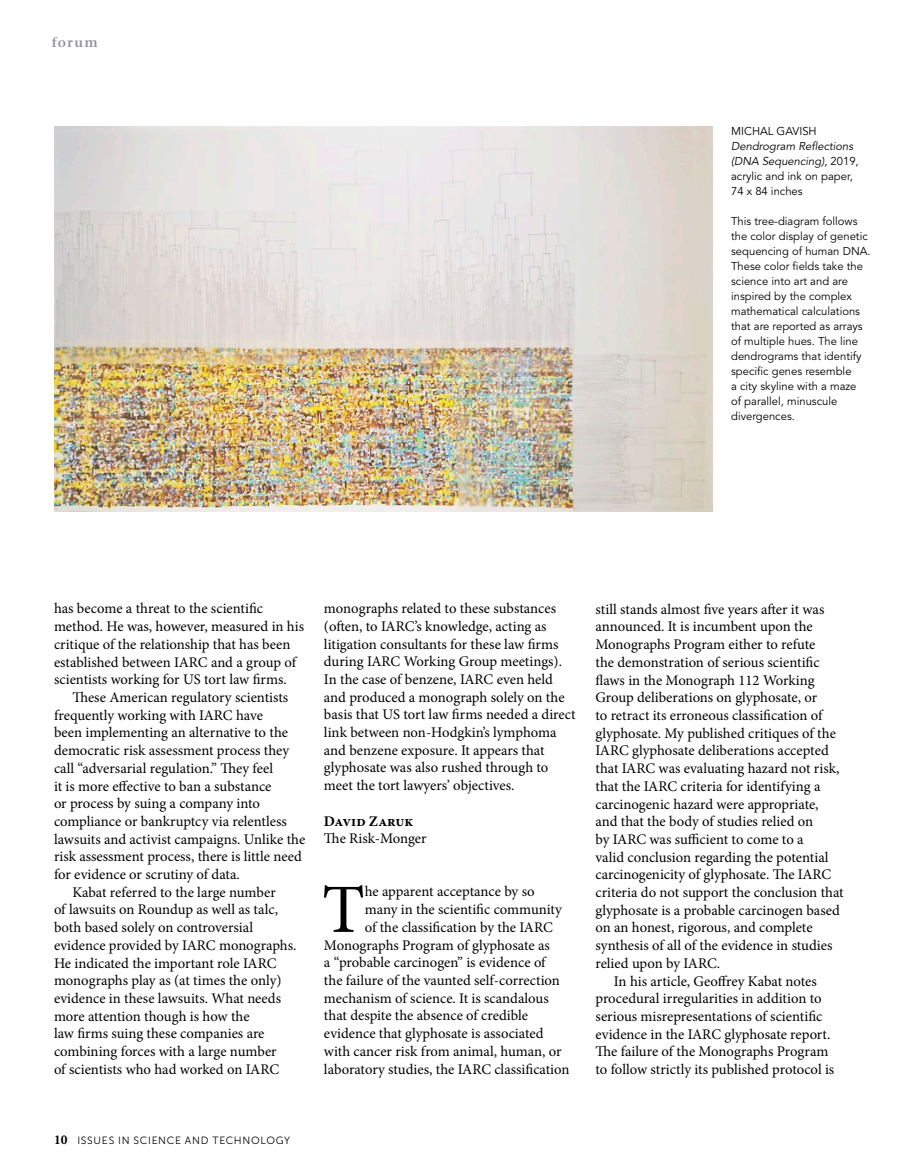
<style>
.page{position:relative;width:918px;height:1175px;background:#fff}
.page>*{position:absolute;margin:0;border:0;box-sizing:border-box;transform-origin:0 0}
.t1{font:69.15px "Minion Pro";color:#000}
.t2{font:14.7px/17.7px "Minion Pro";letter-spacing:-.005em;color:#000}
.t3{font:700 14.7px "Minion Pro";color:#000}
.t4{font:600 13.5px "Stone Serif";letter-spacing:.085em;color:#939498}
.t5{font:11.25px/15px "Expo Book S Si";color:#000}
.t6{font:italic 11.25px/15px "Expo Book S Si";color:#000}
.t7{font:10.5px "Museo Sans 300";letter-spacing:.065em;color:#000}
.s1{font-style:normal}
.s2{font-family:"Minion Pro";font-weight:700;font-size:13.5px}
</style>
<div class="page">
<img style="left:54px;top:126px;width:659px;height:385px">
<p class="t4" style="left:52px;top:34px;width:48px">forum</p>
<p class="t5" style="left:731px;top:123px;width:87px">MICHAL GAVISH</p>
<p class="t6" style="left:731px;top:138px;width:129px">Dendrogram Reflections (DNA Sequencing), <span class="s1">2019, acrylic and ink on paper,<br>74 x 84 inches</span></p>
<p class="t5" style="left:731px;top:213px;width:141px">This tree-diagram follows the color display of genetic sequencing of human DNA.<br>These color fields take the science into art and are inspired by the complex mathematical calculations that are reported as arrays of multiple hues. The line dendrograms that identify specific genes resemble<br>a city skyline with a maze<br>of parallel, minuscule divergences.</p>
<p class="t2" style="left:54px;top:600px;width:252px">has become a threat to the scientific method. He was, however, measured in his critique of the relationship that has been established between IARC and a group of scientists working for US tort law firms.</p>
<p class="t2" style="left:72px;top:688px;width:218px">These American regulatory scientists</p>
<p class="t2" style="left:54px;top:706px;width:210px">frequently working with IARC have</p>
<p class="t2" style="left:54px;top:724px;width:236px">been implementing an alternative to the</p>
<p class="t2" style="left:54px;top:741px;width:237px">democratic risk assessment process they</p>
<p class="t2" style="left:54px;top:759px;width:221px">call “adversarial regulation.” They feel</p>
<p class="t2" style="left:54px;top:777px;width:219px">it is more effective to ban a substance</p>
<p class="t2" style="left:54px;top:794px;width:208px">or process by suing a company into</p>
<p class="t2" style="left:54px;top:812px;width:234px">compliance or bankruptcy via relentless</p>
<p class="t2" style="left:54px;top:830px;width:253px">lawsuits and activist campaigns. Unlike the</p>
<p class="t2" style="left:54px;top:848px;width:249px">risk assessment process, there is little need</p>
<p class="t2" style="left:54px;top:865px;width:187px">for evidence or scrutiny of data.</p>
<p class="t2" style="left:72px;top:883px;width:205px">Kabat referred to the large number</p>
<p class="t2" style="left:54px;top:901px;width:226px">of lawsuits on Roundup as well as talc,</p>
<p class="t2" style="left:54px;top:918px;width:201px">both based solely on controversial</p>
<p class="t2" style="left:54px;top:936px;width:244px">evidence provided by IARC monographs.</p>
<p class="t2" style="left:54px;top:954px;width:224px">He indicated the important role IARC</p>
<p class="t2" style="left:54px;top:971px;width:229px">monographs play as (at times the only)</p>
<p class="t2" style="left:54px;top:989px;width:229px">evidence in these lawsuits. What needs</p>
<p class="t2" style="left:54px;top:1007px;width:197px">more attention though is how the</p>
<p class="t2" style="left:54px;top:1024px;width:212px">law firms suing these companies are</p>
<p class="t2" style="left:54px;top:1042px;width:224px">combining forces with a large number</p>
<p class="t2" style="left:54px;top:1060px;width:227px">of scientists who had worked on IARC</p>
<p class="t2" style="left:324px;top:599px;width:253px">monographs related to these substances (often, to IARC’s knowledge, acting as litigation consultants for these law firms during IARC Working Group meetings).<br>In the case of benzene, IARC even held and produced a monograph solely on the basis that US tort law firms needed a direct link between non-Hodgkin’s lymphoma and benzene exposure. It appears that glyphosate was also rushed through to meet the tort lawyers’ objectives.</p>
<p class="t3" style="left:324px;top:810px;width:91px">David Zaruk</p>
<p class="t2" style="left:324px;top:829px;width:104px">The Risk-Monger</p>
<h1 class="t1" style="left:322px;top:863px;width:44px">T</h1>
<p class="t2" style="left:365px;top:883px;width:171px">he apparent acceptance by so</p>
<p class="t2" style="left:365px;top:900px;width:199px">many in the scientific community</p>
<p class="t2" style="left:365px;top:918px;width:190px">of the classification by the IARC</p>
<p class="t2" style="left:324px;top:936px;width:227px">Monographs Program of glyphosate as</p>
<p class="t2" style="left:324px;top:953px;width:223px">a “probable carcinogen” is evidence of</p>
<p class="t2" style="left:324px;top:971px;width:237px">the failure of the vaunted self-correction</p>
<p class="t2" style="left:324px;top:989px;width:226px">mechanism of science. It is scandalous</p>
<p class="t2" style="left:324px;top:1007px;width:206px">that despite the absence of credible</p>
<p class="t2" style="left:324px;top:1024px;width:221px">evidence that glyphosate is associated</p>
<p class="t2" style="left:324px;top:1042px;width:239px">with cancer risk from animal, human, or</p>
<p class="t2" style="left:324px;top:1060px;width:247px">laboratory studies, the IARC classification</p>
<p class="t2" style="left:595px;top:600px;width:230px">still stands almost five years after it was</p>
<p class="t2" style="left:595px;top:618px;width:219px">announced. It is incumbent upon the</p>
<p class="t2" style="left:595px;top:635px;width:222px">Monographs Program either to refute</p>
<p class="t2" style="left:595px;top:653px;width:226px">the demonstration of serious scientific</p>
<p class="t2" style="left:595px;top:671px;width:221px">flaws in the Monograph 112 Working</p>
<p class="t2" style="left:595px;top:689px;width:223px">Group deliberations on glyphosate, or</p>
<p class="t2" style="left:595px;top:706px;width:228px">to retract its erroneous classification of</p>
<p class="t2" style="left:595px;top:724px;width:242px">glyphosate. My published critiques of the</p>
<p class="t2" style="left:595px;top:742px;width:235px">IARC glyphosate deliberations accepted</p>
<p class="t2" style="left:595px;top:759px;width:245px">that IARC was evaluating hazard not risk,</p>
<p class="t2" style="left:595px;top:777px;width:227px">that the IARC criteria for identifying a</p>
<p class="t2" style="left:595px;top:795px;width:225px">carcinogenic hazard were appropriate,</p>
<p class="t2" style="left:595px;top:812px;width:219px">and that the body of studies relied on</p>
<p class="t2" style="left:595px;top:830px;width:210px">by IARC was sufficient to come to a</p>
<p class="t2" style="left:595px;top:848px;width:235px">valid conclusion regarding the potential</p>
<p class="t2" style="left:595px;top:866px;width:237px">carcinogenicity of glyphosate. The IARC</p>
<p class="t2" style="left:595px;top:883px;width:250px">criteria do not support the conclusion that</p>
<p class="t2" style="left:595px;top:901px;width:246px">glyphosate is a probable carcinogen based</p>
<p class="t2" style="left:595px;top:919px;width:219px">on an honest, rigorous, and complete</p>
<p class="t2" style="left:595px;top:936px;width:238px">synthesis of all of the evidence in studies</p>
<p class="t2" style="left:595px;top:954px;width:126px">relied upon by IARC.</p>
<p class="t2" style="left:614px;top:972px;width:205px">In his article, Geoffrey Kabat notes</p>
<p class="t2" style="left:595px;top:989px;width:228px">procedural irregularities in addition to</p>
<p class="t2" style="left:595px;top:1007px;width:228px">serious misrepresentations of scientific</p>
<p class="t2" style="left:595px;top:1025px;width:236px">evidence in the IARC glyphosate report.</p>
<p class="t2" style="left:595px;top:1043px;width:234px">The failure of the Monographs Program</p>
<p class="t2" style="left:595px;top:1060px;width:240px">to follow strictly its published protocol is</p>
<p class="t7" style="left:54px;top:1135px;width:238px"><span class="s2">10</span> ISSUES IN SCIENCE AND TECHNOLOGY</p>
</div>
